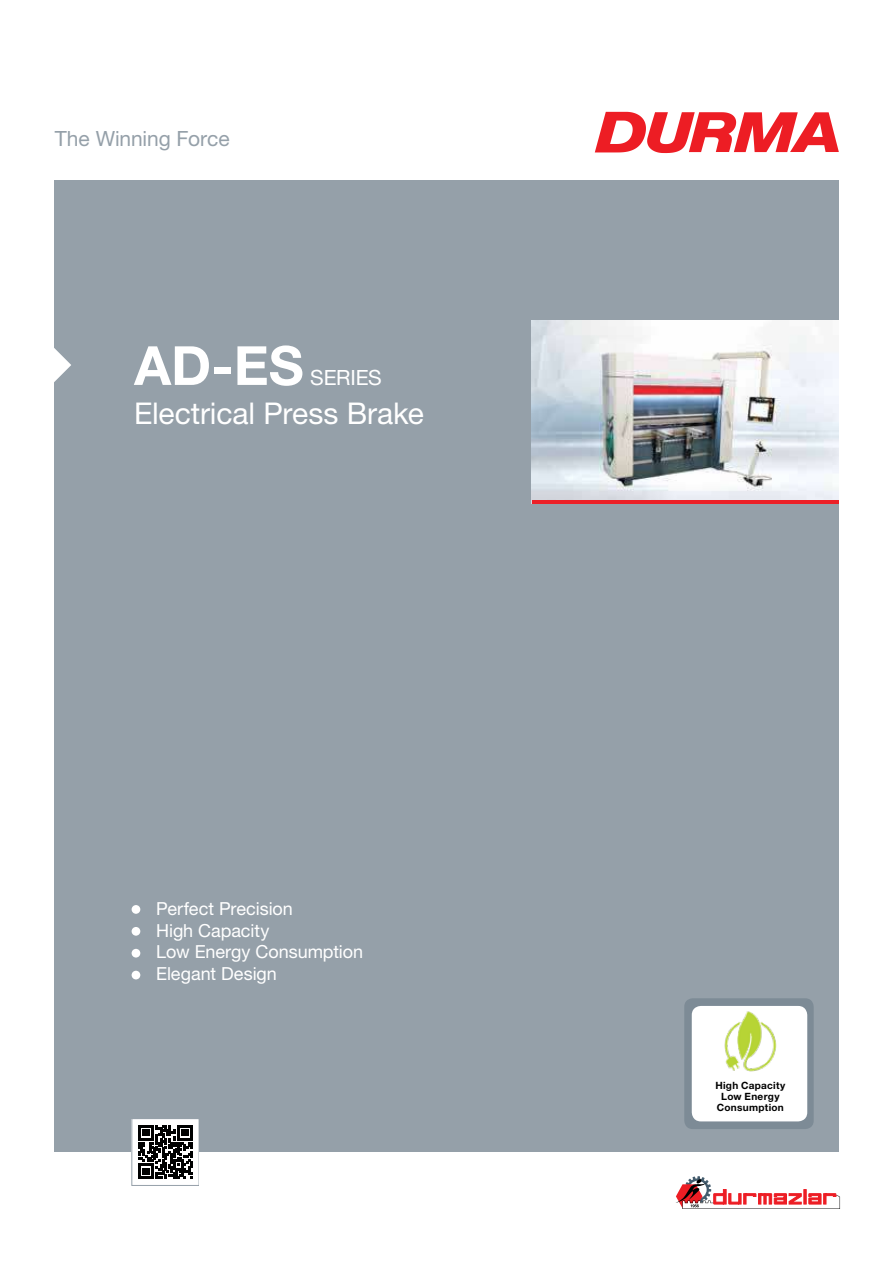
<style>
.page{position:relative;width:893px;height:1263px;background:#fff}
.page>*{position:absolute;margin:0;border:0;box-sizing:border-box;transform-origin:0 0}
.t1{font:700 54px "Helvetica Neue LT Pro";color:#fff}
.t2{font:30px "Helvetica Neue LT Pro";letter-spacing:-.005em;color:#fff}
.t3{font:21px "Helvetica Neue LT Pro";letter-spacing:-.005em;color:#95a0a9}
.t4{font:21px "Helvetica Neue LT Pro";letter-spacing:-.01em;color:#fff}
.t5{font:18px/21.6px "Helvetica Neue LT Pro";letter-spacing:-.005em;color:#fff}
.t6{font:700 15px/15px "Helvetica Neue LT Pro";letter-spacing:.015em;color:#000;text-align:center}
.t7{font:700 10.05px/11.4px "Helvetica Neue LT Pro";letter-spacing:.03em;color:#000;text-align:center}
</style>
<div class="page">
<div style="left:54px;top:180px;width:785px;height:971px;background:#95a0a9"></div>
<img style="left:532px;top:320px;width:307px;height:180px">
<hr style="left:532px;top:500px;width:307px;height:4px;background:#ec2027">
<svg style="left:54px;top:348px;width:17px;height:34px"></svg>
<div style="left:132px;top:905px;width:8px;height:9px;background:#fff;border-radius:50%"></div>
<div style="left:132px;top:927px;width:8px;height:9px;background:#fff;border-radius:50%"></div>
<div style="left:132px;top:949px;width:8px;height:8px;background:#fff;border-radius:50%"></div>
<div style="left:132px;top:971px;width:8px;height:8px;background:#fff;border-radius:50%"></div>
<svg style="left:132px;top:1119px;width:66px;height:66px"></svg>
<svg style="left:595px;top:112px;width:244px;height:41px"></svg>
<svg style="left:676px;top:1176px;width:164px;height:33px"></svg>
<div style="left:684px;top:998px;width:130px;height:131px;background:linear-gradient(to right,#7e8c97,#7e8c97);border-radius:9px"></div>
<div style="left:692px;top:1006px;width:115px;height:115px;background:#fff;border-radius:9px"></div>
<img style="left:724px;top:1011px;width:53px;height:61px">
<p class="t3" style="left:55px;top:126px;width:176px">The Winning Force</p>
<h1 class="t1" style="left:134px;top:332px;width:171px">AD-ES</h1>
<h2 class="t2" style="left:134px;top:396px;width:291px">Electrical Press Brake</h2>
<p class="t4" style="left:310px;top:364px;width:73px">SERIES</p>
<p class="t5" style="left:156px;top:898px;width:208px">Perfect Precision<br>High Capacity<br>Low Energy Consumption<br>Elegant Design</p>
<p class="t6" style="left:702px;top:1072px;width:94px">Düşük Enerji<br>Tüketimi</p>
<p class="t7" style="left:715px;top:1079px;width:71px">High Capacity<br>Low Energy<br>Consumption</p>
</div>
